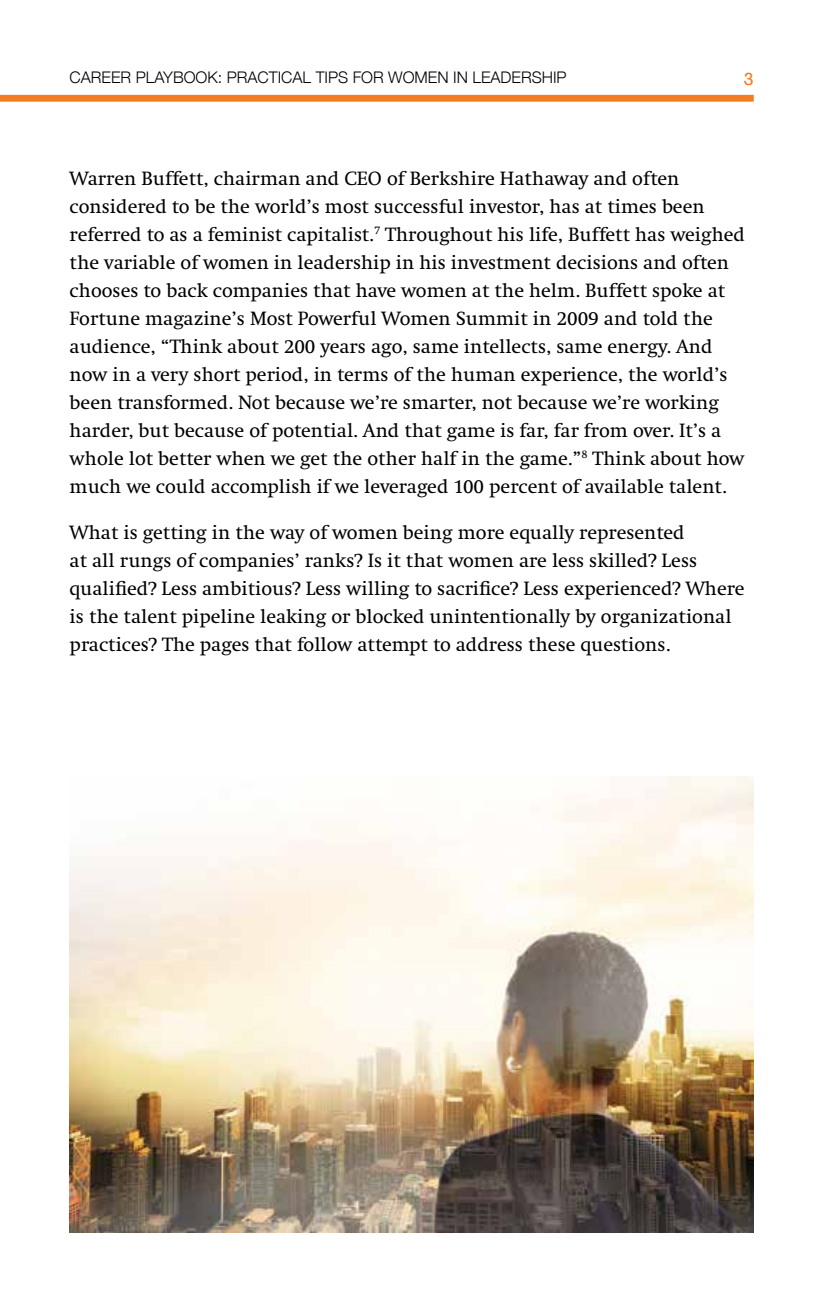
<style>
.page{position:relative;width:828px;height:1296px;background:#fff}
.page>*{position:absolute;margin:0;border:0;box-sizing:border-box;transform-origin:0 0}
.t1{font:20px/28px "Swift";color:#000}
.t2{font:18px "Rockwell";color:#f47b20}
.t3{font:300 16px "Helvetica Neue";color:#000}
</style>
<div class="page">
<div style="left:0;top:95px;width:754px;height:7px;background:#f47b20"></div>
<img style="left:70px;top:777px;width:684px;height:455px">
<p class="t3" style="left:70px;top:65px;width:497px">CAREER PLAYBOOK: PRACTICAL TIPS FOR WOMEN IN LEADERSHIP</p>
<p class="t2" style="left:744px;top:68px;width:11px">3</p>
<p class="t1" style="left:70px;top:165px;width:677px">Warren Buffett, chairman and CEO of Berkshire Hathaway and often considered to be the world’s most successful investor, has at times been referred to as a feminist capitalist.<sup>7</sup> Throughout his life, Buffett has weighed the variable of women in leadership in his investment decisions and often chooses to back companies that have women at the helm. Buffett spoke at Fortune magazine’s Most Powerful Women Summit in 2009 and told the audience, “Think about 200 years ago, same intellects, same energy. And now in a very short period, in terms of the human experience, the world’s been transformed. Not because we’re smarter, not because we’re working harder, but because of potential. And that game is far, far from over. It’s a whole lot better when we get the other half in the game.”<sup>8</sup> Think about how much we could accomplish if we leveraged 100 percent of available talent.</p>
<p class="t1" style="left:70px;top:519px;width:677px">What is getting in the way of women being more equally represented<br>at all rungs of companies’ ranks? Is it that women are less skilled? Less qualified? Less ambitious? Less willing to sacrifice? Less experienced? Where is the talent pipeline leaking or blocked unintentionally by organizational practices? The pages that follow attempt to address these questions.</p>
</div>
